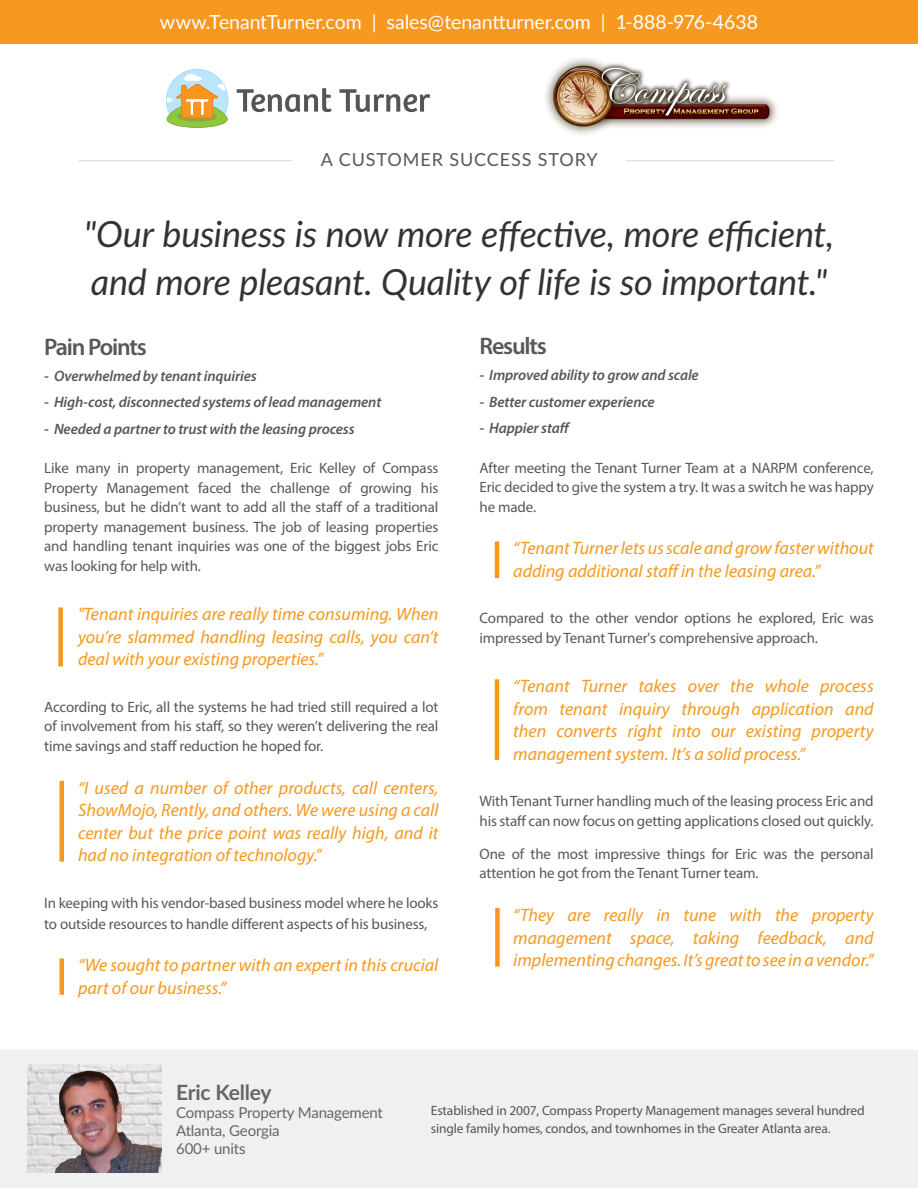
<style>
.page{position:relative;width:918px;height:1188px;background:#fff}
.page>*{position:absolute;margin:0;border:0;box-sizing:border-box;transform-origin:0 0}
.t1{font:italic 36px/48px "Lato";letter-spacing:-.005em;color:#323332}
.Body{font:600 24px "Myriad Pro";letter-spacing:-.05em;color:#57585a}
.Paragraph_Style_2{font:600 24px "Myriad Pro";letter-spacing:-.05em;color:#57585a}
.Body-2{font:700 21px "Lato";letter-spacing:-.01em;color:#656666}
.t2{font:19.5px "Lato";letter-spacing:-.005em;color:#fff}
.Paragraph_Style_3{font:italic 18px/22.5px "Myriad Pro";color:#f7981d;text-align:justify}
.t3{font:18px "Lato";letter-spacing:.05em;color:#57585a}
.Body-3{font:15px/19.5px "Myriad Pro";letter-spacing:-.01em;color:#57585a}
.Body-4{font:italic 600 15px "Myriad Pro";letter-spacing:-.01em;color:#57585b}
.Body-5{font:15px "Lato";letter-spacing:-.01em;color:#656666}
.Body-6{font:13.5px/18px "Myriad Pro";letter-spacing:-.01em;color:#545555}
</style>
<div class="page">
<div style="left:0;top:1050px;width:918px;height:138px;background:#eff0f0"></div>
<svg style="left:166px;top:69px;width:62px;height:59px"></svg>
<svg style="left:237px;top:88px;width:95px;height:24px"></svg>
<svg style="left:339px;top:89px;width:91px;height:23px"></svg>
<div style="left:0;top:0;width:918px;height:43px;background:#f79821"></div>
<hr style="left:79px;top:160px;width:756px;height:1px;background:#dddddb">
<div style="left:292px;top:151px;width:334px;height:18px;background:#fff"></div>
<img style="left:27px;top:1065px;width:135px;height:108px">
<div style="left:58px;top:608px;width:5px;height:58px;background:#f7981d"></div>
<hr style="left:60px;top:781px;width:4px;height:81px;background:#f7981d">
<hr style="left:60px;top:958px;width:4px;height:37px;background:#f7981d">
<hr style="left:495px;top:679px;width:4px;height:81px;background:#f7981d">
<div style="left:495px;top:908px;width:5px;height:59px;background:#f7981d"></div>
<hr style="left:495px;top:542px;width:4px;height:36px;background:#f7981d">
<img style="left:545px;top:58px;width:232px;height:77px">
<p class="t2" style="left:160px;top:8px;width:600px">www.TenantTurner.com | sales@tenantturner.com | 1-888-976-4638</p>
<p class="t3" style="left:321px;top:146px;width:278px">A CUSTOMER SUCCESS STORY</p>
<p class="t1" style="left:84px;top:209px;width:752px">"Our business is now more effective, more efficient, and more pleasant. Quality of life is so important."</p>
<p class="Body" style="left:44px;top:332px;width:104px">Pain Points</p>
<p class="Body-4" style="left:44px;top:367px;width:214px">- Overwhelmed by tenant inquiries</p>
<p class="Body-4" style="left:44px;top:393px;width:339px">- High-cost, disconnected systems of lead management</p>
<p class="Body-4" style="left:44px;top:419px;width:312px">- Needed a partner to trust with the leasing process</p>
<p class="Body-3" style="left:44px;top:458px;width:396px;text-align:justify">Like many in property management, Eric Kelley of Compass Property Management faced the challenge of growing his business, but he didn’t want to add all the staff of a traditional property management business. The job of leasing properties and handling tenant inquiries was one of the biggest jobs Eric was looking for help with.</p>
<p class="Paragraph_Style_3" style="left:78px;top:603px;width:362px">"Tenant inquiries are really time consuming. When you’re slammed handling leasing calls, you can’t deal with your existing properties.”</p>
<p class="Body-3" style="left:44px;top:697px;width:396px;text-align:justify">According to Eric, all the systems he had tried still required a lot of involvement from his staff, so they weren’t delivering the real time savings and staff reduction he hoped for.</p>
<p class="Paragraph_Style_3" style="left:78px;top:776px;width:362px">“I used a number of other products, call centers, ShowMojo, Rently, and others. We were using a call center but the price point was really high, and it had no integration of technology.”</p>
<p class="Body-3" style="left:44px;top:892px;width:396px;line-height:21px">In keeping with his vendor-based business model where he looks to outside resources to handle different aspects of his business,</p>
<p class="Paragraph_Style_3" style="left:78px;top:954px;width:362px">“We sought to partner with an expert in this crucial part of our business.”</p>
<p class="Paragraph_Style_2" style="left:480px;top:331px;width:69px">Results</p>
<p class="Body-4" style="left:480px;top:366px;width:221px">- Improved ability to grow and scale</p>
<p class="Body-4" style="left:480px;top:392px;width:177px">- Better customer experience</p>
<p class="Body-4" style="left:480px;top:418px;width:92px">- Happier staff</p>
<p class="Body-3" style="left:480px;top:457px;width:396px;text-align:justify">After meeting the Tenant Turner Team at a NARPM conference, Eric decided to give the system a try. It was a switch he was happy he made.</p>
<p class="Paragraph_Style_3" style="left:513px;top:537px;width:362px">“Tenant Turner lets us scale and grow faster without adding additional staff in the leasing area.”</p>
<p class="Body-3" style="left:480px;top:608px;width:396px">Compared to the other vendor options he explored, Eric was impressed by Tenant Turner's comprehensive approach.</p>
<p class="Paragraph_Style_3" style="left:513px;top:675px;width:362px">“Tenant Turner takes over the whole process from tenant inquiry through application and then converts right into our existing property management system. It’s a solid process.”</p>
<p class="Body-3" style="left:480px;top:791px;width:396px">With Tenant Turner handling much of the leasing process Eric and his staff can now focus on getting applications closed out quickly.</p>
<p class="Body-3" style="left:480px;top:844px;width:396px">One of the most impressive things for Eric was the personal attention he got from the Tenant Turner team.</p>
<p class="Paragraph_Style_3" style="left:513px;top:903px;width:362px">“They are really in tune with the property management space, taking feedback, and implementing changes. It’s great to see in a vendor.”</p>
<p class="Body-2" style="left:176px;top:1077px;width:97px">Eric Kelley</p>
<p class="Body-5" style="left:176px;top:1102px;width:208px">Compass Property Management</p>
<p class="Body-5" style="left:176px;top:1120px;width:105px">Atlanta, Georgia</p>
<p class="Body-5" style="left:176px;top:1138px;width:71px">600+ units</p>
<p class="Body-6" style="left:431px;top:1101px;width:435px">Established in 2007, Compass Property Management manages several hundred single family homes, condos, and townhomes in the Greater Atlanta area.</p>
</div>
